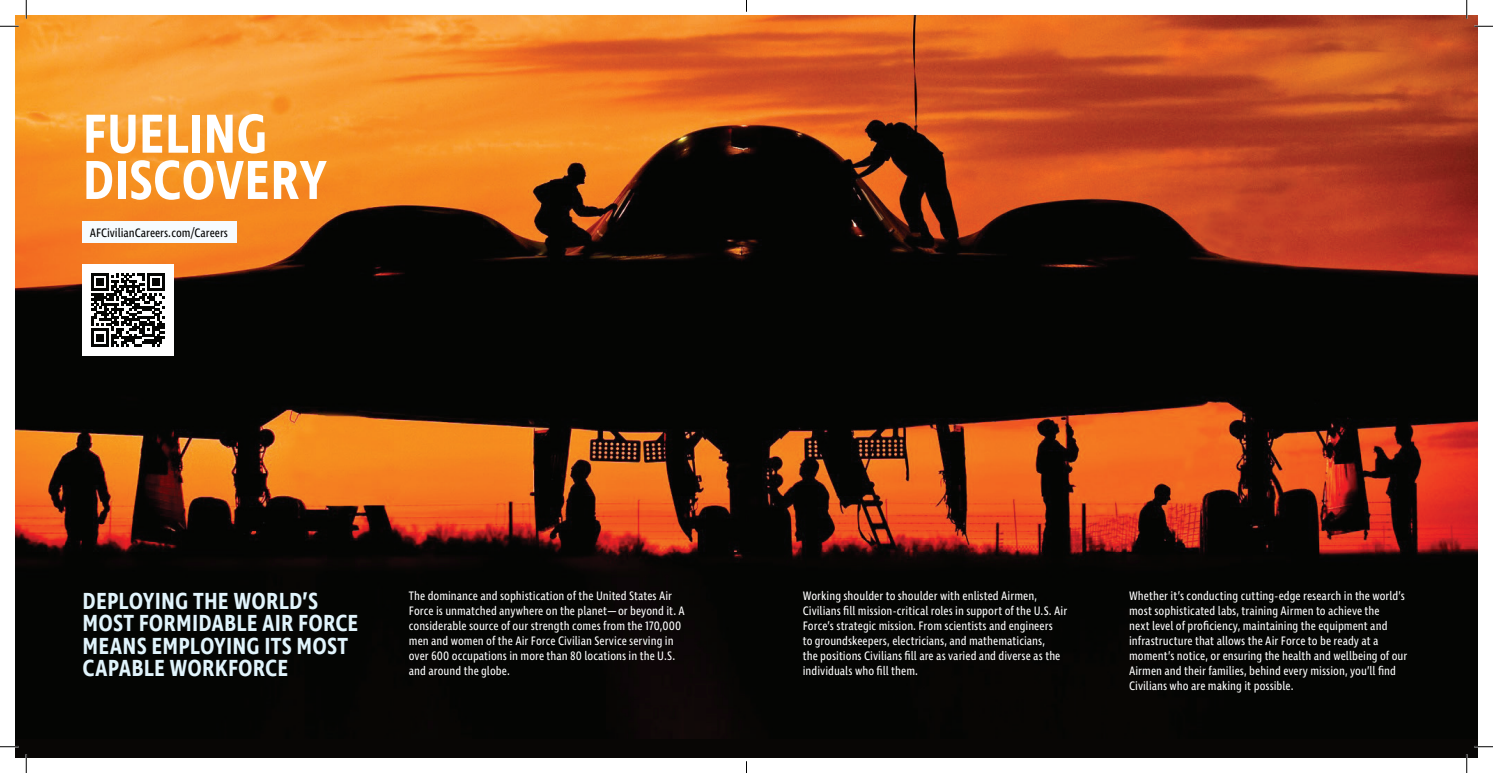
<style>
.page{position:relative;width:1493px;height:773px;background:#fff}
.page>*{position:absolute;margin:0;border:0;box-sizing:border-box;transform-origin:0 0}
.t1{font:600 56px/46.2px "Ingra Cd";color:#fff}
.t2{font:600 23.75px/22.5px "Ingra Cd";letter-spacing:.005em;color:#e1f4fc}
.t3{font:12.5px/15px "Ingra Cd";letter-spacing:.005em;color:#fff}
.t4{font:12.5px "Ingra Cd";color:#000}
</style>
<div class="page">
<div style="left:15px;top:15px;width:1463px;height:743px;background:#080605"></div>
<img style="left:15px;top:15px;width:1463px;height:723px">
<div style="left:82px;top:264px;width:92px;height:91px;background:#fff"></div>
<svg style="left:91px;top:273px;width:74px;height:73px"></svg>
<div style="left:82px;top:221px;width:154px;height:22px;background:#f6fbfe"></div>
<svg style="left:0;top:25px;width:19px;height:2px"></svg>
<svg style="left:1474px;top:25px;width:18px;height:2px"></svg>
<svg style="left:0;top:745px;width:19px;height:2px"></svg>
<svg style="left:1474px;top:745px;width:18px;height:2px"></svg>
<svg style="left:25px;top:0;width:2px;height:19px"></svg>
<svg style="left:25px;top:754px;width:2px;height:18px"></svg>
<svg style="left:1465px;top:0;width:2px;height:19px"></svg>
<svg style="left:1466px;top:754px;width:1px;height:18px"></svg>
<h1 class="t1" style="left:83px;top:113px;width:246px">FUELING<br>DISCOVERY</h1>
<p class="t4" style="left:90px;top:224px;width:140px">AFCivilianCareers.com/Careers</p>
<h2 class="t2" style="left:83px;top:591px;width:277px">DEPLOYING THE WORLD’S<br>MOST FORMIDABLE AIR FORCE<br>MEANS EMPLOYING ITS MOST<br>CAPABLE WORKFORCE</h2>
<p class="t3" style="left:409px;top:589px;width:277px">The dominance and sophistication of the United States Air Force is unmatched anywhere on the planet—or beyond it. A considerable source of our strength comes from the 170,000 men and women of the Air Force Civilian Service serving in over 600 occupations in more than 80 locations in the U.S. and around the globe.</p>
<p class="t3" style="left:802px;top:589px;width:266px">Working shoulder to shoulder with enlisted Airmen, Civilians fill mission-critical roles in support of the U.S. Air Force’s strategic mission. From scientists and engineers<br>to groundskeepers, electricians, and mathematicians,<br>the positions Civilians fill are as varied and diverse as the individuals who fill them.</p>
<p class="t3" style="left:1129px;top:589px;width:280px">Whether it’s conducting cutting-edge research in the world’s most sophisticated labs, training Airmen to achieve the<br>next level of proficiency, maintaining the equipment and infrastructure that allows the Air Force to be ready at a moment’s notice, or ensuring the health and wellbeing of our Airmen and their families, behind every mission, you’ll find Civilians who are making it possible.</p>
</div>
